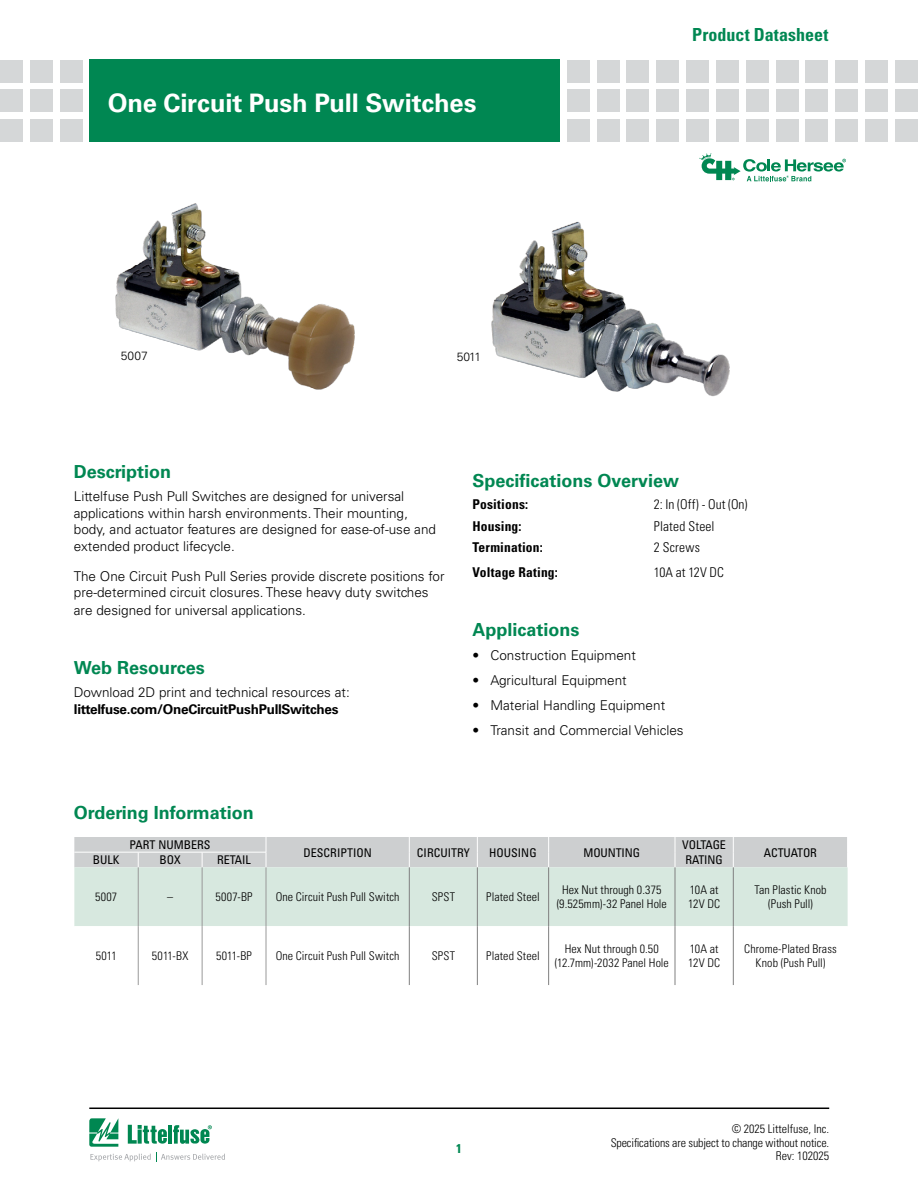
<style>
.page{position:relative;width:918px;height:1188px;background:#fff}
.page>*{position:absolute;margin:0;border:0;box-sizing:border-box;transform-origin:0 0}
.t1{font:700 25.5px "Univers LT Std";letter-spacing:-.005em;color:#fff}
.t2{font:700 18px "Univers LT Std";color:#008752}
.t3{font:700 condensed 18px "Univers LT Std";color:#008752}
.t4{font:300 13.5px/16.5px "Univers LT Std";color:#000}
.t5{font:300 condensed 13.5px "Univers LT Std";letter-spacing:.015em;color:#000}
.t6{font:700 condensed 13.5px "Univers LT Std";letter-spacing:.015em;color:#000}
.t7{font:700 13.5px "Univers LT Std";letter-spacing:-.02em;color:#000}
.t8{font:700 condensed 12.75px "Univers LT Std";color:#008752}
.t9{font:300 condensed 12px/13.5px "Univers LT Std";letter-spacing:.005em;color:#000;text-align:center}
.t10{font:condensed 12px/14.2px "Univers LT Std";color:#000}
.t11{font:300 12px "Univers LT Std";color:#000}
</style>
<div class="page">
<div style="left:90px;top:60px;width:470px;height:82px;background:#008752"></div>
<div style="left:60px;top:60px;width:23px;height:23px;background:#d5d7d8"></div>
<div style="left:60px;top:90px;width:23px;height:22px;background:#d5d7d8"></div>
<div style="left:60px;top:119px;width:23px;height:23px;background:#d5d7d8"></div>
<div style="left:30px;top:60px;width:23px;height:23px;background:#d5d7d8"></div>
<div style="left:30px;top:90px;width:23px;height:22px;background:#d5d7d8"></div>
<div style="left:30px;top:119px;width:23px;height:23px;background:#d5d7d8"></div>
<div style="left:0;top:60px;width:23px;height:23px;background:#d5d7d8"></div>
<div style="left:0;top:90px;width:23px;height:22px;background:#d5d7d8"></div>
<div style="left:0;top:119px;width:23px;height:23px;background:#d5d7d8"></div>
<div style="left:567px;top:60px;width:23px;height:23px;background:#d5d7d8"></div>
<div style="left:567px;top:90px;width:23px;height:22px;background:#d5d7d8"></div>
<div style="left:567px;top:119px;width:23px;height:23px;background:#d5d7d8"></div>
<div style="left:597px;top:60px;width:23px;height:23px;background:#d5d7d8"></div>
<div style="left:597px;top:90px;width:23px;height:22px;background:#d5d7d8"></div>
<div style="left:597px;top:119px;width:23px;height:23px;background:#d5d7d8"></div>
<div style="left:627px;top:60px;width:22px;height:23px;background:#d5d7d8"></div>
<div style="left:627px;top:90px;width:22px;height:22px;background:#d5d7d8"></div>
<div style="left:627px;top:119px;width:22px;height:23px;background:#d5d7d8"></div>
<div style="left:656px;top:60px;width:23px;height:23px;background:#d5d7d8"></div>
<div style="left:656px;top:90px;width:23px;height:22px;background:#d5d7d8"></div>
<div style="left:656px;top:119px;width:23px;height:23px;background:#d5d7d8"></div>
<div style="left:686px;top:60px;width:23px;height:23px;background:#d5d7d8"></div>
<div style="left:686px;top:90px;width:23px;height:22px;background:#d5d7d8"></div>
<div style="left:686px;top:119px;width:23px;height:23px;background:#d5d7d8"></div>
<div style="left:716px;top:60px;width:23px;height:23px;background:#d5d7d8"></div>
<div style="left:716px;top:90px;width:23px;height:22px;background:#d5d7d8"></div>
<div style="left:716px;top:119px;width:23px;height:23px;background:#d5d7d8"></div>
<div style="left:746px;top:60px;width:23px;height:23px;background:#d5d7d8"></div>
<div style="left:746px;top:90px;width:23px;height:22px;background:#d5d7d8"></div>
<div style="left:746px;top:119px;width:23px;height:23px;background:#d5d7d8"></div>
<div style="left:805px;top:60px;width:23px;height:23px;background:#d5d7d8"></div>
<div style="left:805px;top:90px;width:23px;height:22px;background:#d5d7d8"></div>
<div style="left:805px;top:119px;width:23px;height:23px;background:#d5d7d8"></div>
<div style="left:776px;top:60px;width:22px;height:23px;background:#d5d7d8"></div>
<div style="left:776px;top:90px;width:22px;height:22px;background:#d5d7d8"></div>
<div style="left:776px;top:119px;width:22px;height:23px;background:#d5d7d8"></div>
<div style="left:835px;top:60px;width:23px;height:23px;background:#d5d7d8"></div>
<div style="left:835px;top:90px;width:23px;height:22px;background:#d5d7d8"></div>
<div style="left:835px;top:119px;width:23px;height:23px;background:#d5d7d8"></div>
<div style="left:865px;top:60px;width:23px;height:23px;background:#d5d7d8"></div>
<div style="left:865px;top:90px;width:23px;height:22px;background:#d5d7d8"></div>
<div style="left:865px;top:119px;width:23px;height:23px;background:#d5d7d8"></div>
<div style="left:895px;top:60px;width:23px;height:23px;background:#d5d7d8"></div>
<div style="left:895px;top:90px;width:23px;height:22px;background:#d5d7d8"></div>
<div style="left:895px;top:119px;width:23px;height:23px;background:#d5d7d8"></div>
<hr style="left:89px;top:1108px;width:740px;height:1px;background:#000">
<svg style="left:89px;top:1118px;width:136px;height:44px"></svg>
<img style="left:115px;top:203px;width:240px;height:187px">
<img style="left:491px;top:221px;width:239px;height:176px">
<svg style="left:699px;top:153px;width:147px;height:28px"></svg>
<div style="left:74px;top:867px;width:774px;height:59px;background:#d7e8df"></div>
<svg style="left:137px;top:926px;width:596px;height:59px"></svg>
<div style="left:74px;top:837px;width:773px;height:30px;background:#cdcfd0"></div>
<hr style="left:138px;top:867px;width:1px;height:59px;background:#999">
<hr style="left:202px;top:867px;width:1px;height:59px;background:#999">
<hr style="left:266px;top:867px;width:1px;height:59px;background:#999">
<hr style="left:138px;top:926px;width:1px;height:59px;background:#999">
<hr style="left:202px;top:926px;width:1px;height:59px;background:#999">
<hr style="left:266px;top:926px;width:1px;height:59px;background:#999">
<hr style="left:409px;top:867px;width:1px;height:59px;background:#808080">
<hr style="left:477px;top:867px;width:1px;height:59px;background:#808080">
<hr style="left:548px;top:867px;width:1px;height:59px;background:#808080">
<hr style="left:675px;top:867px;width:1px;height:59px;background:#808080">
<hr style="left:733px;top:867px;width:1px;height:59px;background:#808080">
<hr style="left:409px;top:926px;width:1px;height:59px;background:#808080">
<hr style="left:477px;top:926px;width:1px;height:59px;background:#808080">
<hr style="left:548px;top:926px;width:1px;height:59px;background:#808080">
<hr style="left:675px;top:926px;width:1px;height:59px;background:#808080">
<hr style="left:733px;top:926px;width:1px;height:59px;background:#808080">
<hr style="left:74px;top:852px;width:64px;height:1px;background:#fff">
<hr style="left:138px;top:852px;width:64px;height:1px;background:#fff">
<hr style="left:202px;top:852px;width:64px;height:1px;background:#fff">
<h1 class="t1" style="left:108px;top:88px;width:370px">One Circuit Push Pull Switches</h1>
<p class="t11" style="left:121px;top:349px;width:28px">5007</p>
<p class="t11" style="left:457px;top:349px;width:26px">5011</p>
<h2 class="t3" style="left:692px;top:24px;width:138px">Product Datasheet</h2>
<h2 class="t2" style="left:74px;top:461px;width:99px">Description</h2>
<p class="t4" style="left:74px;top:488px;width:364px">Littelfuse Push Pull Switches are designed for universal applications within harsh environments. Their mounting, body, and actuator features are designed for ease-of-use and extended product lifecycle.</p>
<p class="t4" style="left:74px;top:568px;width:372px">The One Circuit Push Pull Series provide discrete positions for pre-determined circuit closures. These heavy duty switches</p>
<p class="t4" style="left:74px;top:602px;width:234px">are designed for universal applications.</p>
<h2 class="t2" style="left:74px;top:657px;width:132px">Web Resources</h2>
<p class="t4" style="left:74px;top:684px;width:277px">Download 2D print and technical resources at:</p>
<p class="t7" style="left:74px;top:701px;width:266px">littelfuse.com/OneCircuitPushPullSwitches</p>
<h2 class="t2" style="left:472px;top:470px;width:208px">Specifications Overview</h2>
<p class="t6" style="left:472px;top:496px;width:57px">Positions:</p>
<p class="t5" style="left:654px;top:496px;width:95px">2: In (Off) - Out (On)</p>
<p class="t6" style="left:472px;top:518px;width:51px">Housing:</p>
<p class="t5" style="left:654px;top:518px;width:62px">Plated Steel</p>
<p class="t6" style="left:472px;top:539px;width:72px">Termination:</p>
<p class="t5" style="left:654px;top:540px;width:48px">2 Screws</p>
<p class="t6" style="left:472px;top:564px;width:87px">Voltage Rating:</p>
<p class="t5" style="left:654px;top:564px;width:71px">10A at 12V DC</p>
<h2 class="t2" style="left:472px;top:619px;width:109px">Applications</h2>
<p class="t4" style="left:472px;top:647px;width:165px">• Construction Equipment</p>
<p class="t4" style="left:472px;top:672px;width:156px">• Agricultural Equipment</p>
<p class="t4" style="left:472px;top:697px;width:194px">• Material Handling Equipment</p>
<p class="t4" style="left:472px;top:722px;width:213px">• Transit and Commercial Vehicles</p>
<h2 class="t2" style="left:74px;top:802px;width:181px">Ordering Information</h2>
<p class="t10" style="left:130px;top:837px;width:83px">PART NUMBERS</p>
<p class="t10" style="left:304px;top:845px;width:70px">DESCRIPTION</p>
<p class="t10" style="left:417px;top:845px;width:54px">CIRCUITRY</p>
<p class="t10" style="left:489px;top:845px;width:49px">HOUSING</p>
<p class="t10" style="left:584px;top:845px;width:58px">MOUNTING</p>
<p class="t10" style="left:682px;top:838px;width:45px">VOLTAGE<br>RATING</p>
<p class="t10" style="left:764px;top:845px;width:54px">ACTUATOR</p>
<p class="t10" style="left:93px;top:853px;width:28px">BULK</p>
<p class="t10" style="left:160px;top:853px;width:23px">BOX</p>
<p class="t10" style="left:217px;top:853px;width:35px">RETAIL</p>
<p class="t9" style="left:95px;top:890px;width:24px">5007</p>
<p class="t9" style="left:167px;top:890px;width:7px">–</p>
<p class="t9" style="left:216px;top:890px;width:38px">5007-BP</p>
<p class="t9" style="left:276px;top:890px;width:125px">One Circuit Push Pull Switch</p>
<p class="t9" style="left:432px;top:890px;width:25px">SPST</p>
<p class="t9" style="left:486px;top:890px;width:55px">Plated Steel</p>
<p class="t9" style="left:557px;top:883px;width:112px">Hex Nut through 0.375 (9.525mm)-32 Panel Hole</p>
<p class="t9" style="left:688px;top:883px;width:33px;text-align:left">10A at<br>12V DC</p>
<p class="t9" style="left:754px;top:883px;width:74px">Tan Plastic Knob (Push Pull)</p>
<p class="t9" style="left:96px;top:949px;width:22px">5011</p>
<p class="t9" style="left:152px;top:949px;width:38px">5011-BX</p>
<p class="t9" style="left:216px;top:949px;width:37px">5011-BP</p>
<p class="t9" style="left:276px;top:949px;width:125px">One Circuit Push Pull Switch</p>
<p class="t9" style="left:432px;top:949px;width:25px">SPST</p>
<p class="t9" style="left:486px;top:949px;width:55px">Plated Steel</p>
<p class="t9" style="left:555px;top:942px;width:116px">Hex Nut through 0.50 (12.7mm)-2032 Panel Hole</p>
<p class="t9" style="left:688px;top:942px;width:33px;text-align:left">10A at<br>12V DC</p>
<p class="t9" style="left:744px;top:942px;width:94px">Chrome-Plated Brass<br>Knob (Push Pull)</p>
<p class="t8" style="left:456px;top:1140px;width:7px">1</p>
<p class="t9" style="left:611px;top:1122px;width:220px;text-align:right">© 2025 Littelfuse, Inc.<br>Specifications are subject to change without notice.<br>Rev: 102025</p>
</div>
